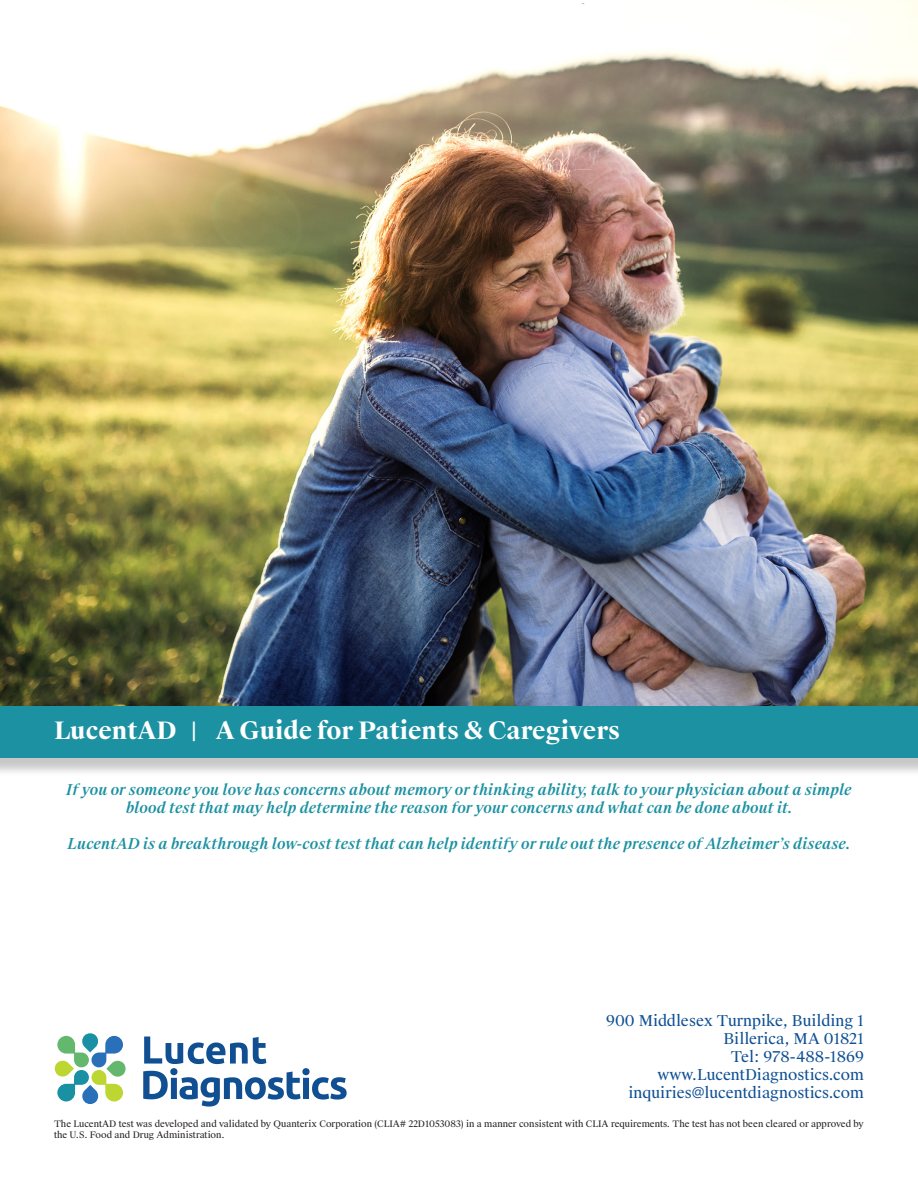
<style>
.page{position:relative;width:918px;height:1188px;background:#fff}
.page>*{position:absolute;margin:0;border:0;box-sizing:border-box;transform-origin:0 0}
.t1{font:700 24px "Suisse Works";color:#fff}
.t2{font:italic 500 15px/18px "Suisse Works";color:#1c91a1;text-align:center}
.t3{font:15px/18px "Suisse Works";color:#0f4f93;text-align:right}
.t4{font:9px/10.8px "Suisse Works";color:#231f20}
</style>
<div class="page">
<img style="left:0;top:0;width:918px;height:706px">
<svg style="left:54px;top:1033px;width:72px;height:71px"></svg>
<svg style="left:143px;top:1037px;width:204px;height:70px"></svg>
<div style="left:0;top:709px;width:918px;height:68px;background:#231f20;opacity:.25"></div>
<div style="left:0;top:706px;width:918px;height:52px;background:#1c91a1"></div>
<p class="t1" style="left:54px;top:716px;width:568px">LucentAD | A Guide for Patients &amp; Caregivers</p>
<p class="t2" style="left:66px;top:781px;width:787px">If you or someone you love has concerns about memory or thinking ability, talk to your physician about a simple blood test that may help determine the reason for your concerns and what can be done about it.</p>
<p class="t2" style="left:68px;top:835px;width:784px">LucentAD is a breakthrough low-cost test that can help identify or rule out the presence of Alzheimer’s disease.</p>
<p class="t3" style="left:606px;top:1012px;width:259px">900 Middlesex Turnpike, Building 1</p>
<p class="t3" style="left:724px;top:1030px;width:142px">Billerica, MA 01821</p>
<p class="t3" style="left:629px;top:1048px;width:237px">Tel: 978-488-1869 www.LucentDiagnostics.com inquiries@lucentdiagnostics.com</p>
<p class="t4" style="left:54px;top:1118px;width:811px">The LucentAD test was developed and validated by Quanterix Corporation (CLIA# 22D1053083) in a manner consistent with CLIA requirements. The test has not been cleared or approved by the U.S. Food and Drug Administration.</p>
</div>
